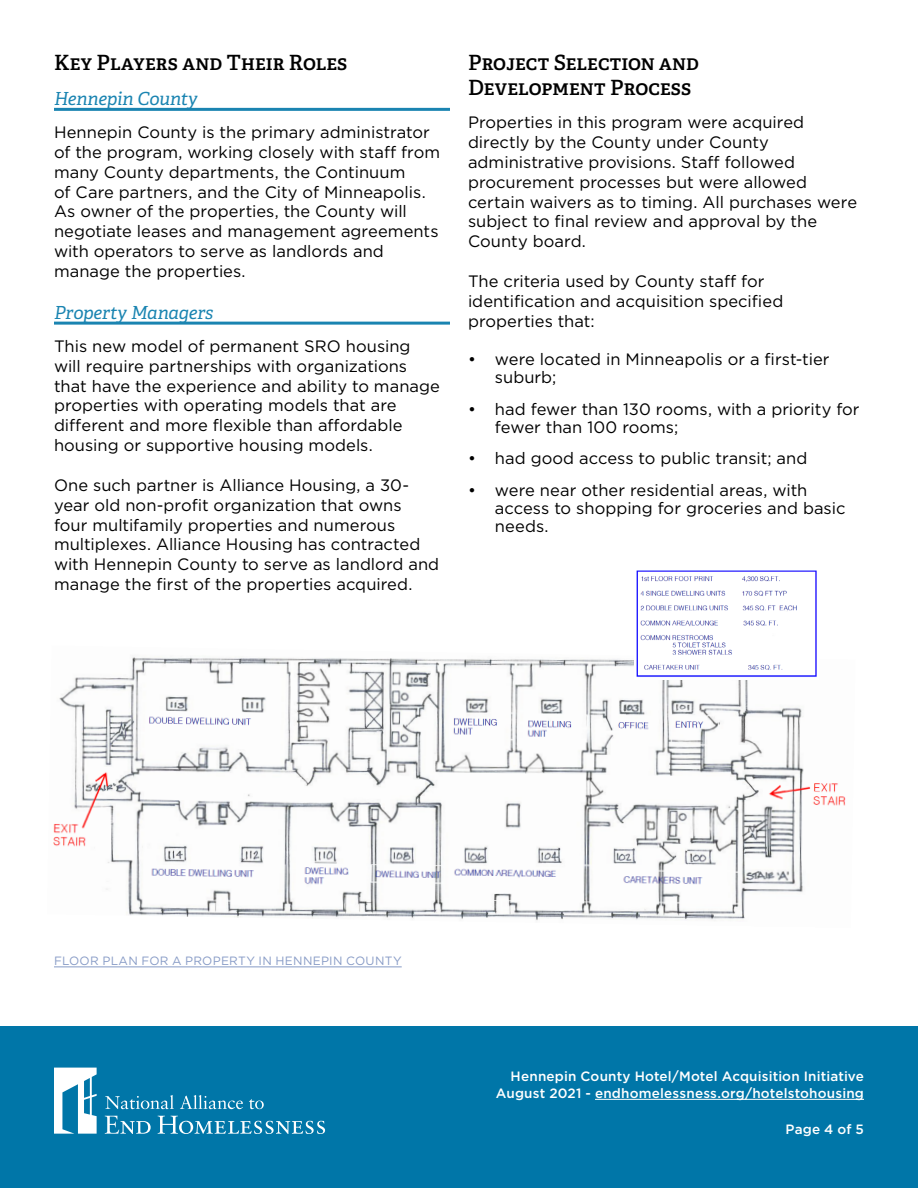
<style>
.page{position:relative;width:918px;height:1188px;background:#fff}
.page>*{position:absolute;margin:0;border:0;box-sizing:border-box;transform-origin:0 0}
.t1{font:600 21px/25.2px "Adelle";letter-spacing:.005em;color:#000}
.t2{font:italic 18px "Adelle";letter-spacing:-.005em;color:#1a84b1}
.t3{font:16.5px/19.8px "Gotham";color:#000}
.t4{font:500 13.5px/16.2px "Gotham";letter-spacing:.01em;color:#fff;text-align:right}
.t5{font:12px "Gotham";letter-spacing:.02em;color:#879bc6}
</style>
<div class="page">
<div style="left:0;top:1026px;width:918px;height:162px;background:#0076a8"></div>
<svg style="left:54px;top:1068px;width:43px;height:66px"></svg>
<svg style="left:105px;top:1095px;width:69px;height:14px"></svg>
<svg style="left:180px;top:1095px;width:63px;height:14px"></svg>
<svg style="left:249px;top:1099px;width:15px;height:10px"></svg>
<svg style="left:105px;top:1116px;width:46px;height:18px"></svg>
<svg style="left:158px;top:1116px;width:167px;height:18px"></svg>
<hr style="left:595px;top:1099px;width:269px;height:1px;background:#fff">
<hr style="left:54px;top:108px;width:396px;height:3px;background:#1a84b1">
<hr style="left:54px;top:322px;width:396px;height:3px;background:#1a84b1">
<hr style="left:54px;top:967px;width:348px;height:1px;background:#879bc6">
<img style="left:53px;top:657px;width:793px;height:264px">
<img style="left:635px;top:570px;width:183px;height:110px">
<p class="t1" style="left:54px;top:50px;width:295px">Key Players and Their Roles</p>
<p class="t2" style="left:54px;top:87px;width:145px">Hennepin County</p>
<p class="t3" style="left:54px;top:122px;width:388px">Hennepin County is the primary administrator of the program, working closely with staff from many County departments, the Continuum<br>of Care partners, and the City of Minneapolis.<br>As owner of the properties, the County will negotiate leases and management agreements with operators to serve as landlords and manage the properties.</p>
<p class="t2" style="left:54px;top:301px;width:161px">Property Managers</p>
<p class="t3" style="left:54px;top:336px;width:387px">This new model of permanent SRO housing will require partnerships with organizations that have the experience and ability to manage properties with operating models that are different and more flexible than affordable housing or supportive housing models.</p>
<p class="t3" style="left:54px;top:475px;width:387px">One such partner is Alliance Housing, a 30- year old non-profit organization that owns four multifamily properties and numerous multiplexes. Alliance Housing has contracted with Hennepin County to serve as landlord and manage the first of the properties acquired.</p>
<p class="t1" style="left:468px;top:50px;width:233px">Project Selection and<br>Development Process</p>
<p class="t3" style="left:468px;top:112px;width:391px">Properties in this program were acquired directly by the County under County administrative provisions. Staff followed procurement processes but were allowed certain waivers as to timing. All purchases were subject to final review and approval by the County board.</p>
<p class="t3" style="left:468px;top:271px;width:317px">The criteria used by County staff for identification and acquisition specified properties that:</p>
<p class="t3" style="left:495px;top:350px;width:336px;line-height:18px;text-indent:-27px">• were located in Minneapolis or a first-tier suburb;</p>
<p class="t3" style="left:495px;top:399px;width:366px;line-height:18px;text-indent:-27px">• had fewer than 130 rooms, with a priority for fewer than 100 rooms;</p>
<p class="t3" style="left:468px;top:448px;width:341px">• had good access to public transit; and</p>
<p class="t3" style="left:495px;top:480px;width:352px;line-height:18px;text-indent:-27px">• were near other residential areas, with access to shopping for groceries and basic needs.</p>
<p class="t5" style="left:54px;top:953px;width:349px">FLOOR PLAN FOR A PROPERTY IN HENNEPIN COUNTY</p>
<p class="t4" style="left:496px;top:1068px;width:370px">Hennepin County Hotel/Motel Acquisition Initiative<br>August 2021 - endhomelessness.org/hotelstohousing</p>
<p class="t4" style="left:786px;top:1121px;width:80px">Page 4 of 5</p>
</div>
